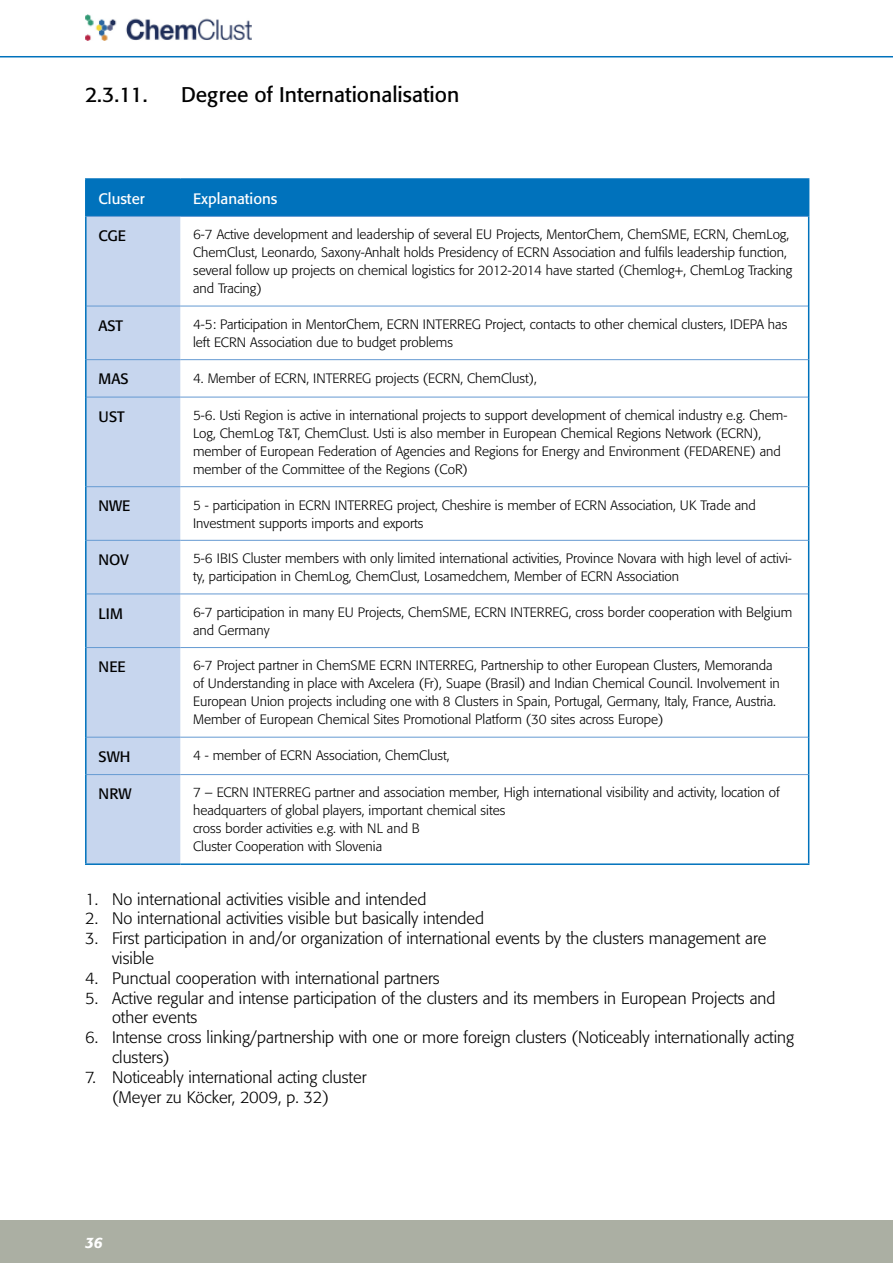
<style>
.page{position:relative;width:893px;height:1263px;background:#fff}
.page>*{position:absolute;margin:0;border:0;box-sizing:border-box;transform-origin:0 0}
.t1{font:21px "Formata";color:#000}
.t2{font:300 16.5px/19.8px "Formata";color:#000}
.t3{font:15px "Formata";color:#000}
.t4{font:15px "Formata";color:#fff}
.t5{font:italic 500 15px "Formata";color:#fff}
.t6{font:300 13.5px/18px "Formata";color:#000}
</style>
<div class="page">
<div style="left:0;top:1220px;width:893px;height:43px;background:#abafa3"></div>
<hr style="left:0;top:56px;width:893px;height:1px;background:#0072bc">
<div style="left:87px;top:180px;width:721px;height:36px;background:#0072bc"></div>
<div style="left:87px;top:217px;width:93px;height:646px;background:#c7d6ee"></div>
<hr style="left:87px;top:216px;width:93px;height:1px;background:#659ad2">
<hr style="left:180px;top:216px;width:628px;height:1px;background:#659ad2">
<hr style="left:87px;top:306px;width:93px;height:1px;background:#659ad2">
<hr style="left:180px;top:306px;width:628px;height:1px;background:#659ad2">
<hr style="left:87px;top:359px;width:93px;height:1px;background:#659ad2">
<hr style="left:180px;top:359px;width:628px;height:1px;background:#659ad2">
<hr style="left:87px;top:397px;width:93px;height:1px;background:#659ad2">
<hr style="left:180px;top:397px;width:628px;height:1px;background:#659ad2">
<hr style="left:87px;top:486px;width:93px;height:1px;background:#659ad2">
<hr style="left:180px;top:486px;width:628px;height:1px;background:#659ad2">
<hr style="left:87px;top:540px;width:93px;height:1px;background:#659ad2">
<hr style="left:180px;top:540px;width:628px;height:1px;background:#659ad2">
<hr style="left:87px;top:593px;width:93px;height:1px;background:#659ad2">
<hr style="left:180px;top:593px;width:628px;height:1px;background:#659ad2">
<hr style="left:87px;top:647px;width:93px;height:1px;background:#659ad2">
<hr style="left:180px;top:647px;width:628px;height:1px;background:#659ad2">
<hr style="left:87px;top:737px;width:93px;height:1px;background:#659ad2">
<hr style="left:180px;top:737px;width:628px;height:1px;background:#659ad2">
<hr style="left:87px;top:774px;width:93px;height:1px;background:#659ad2">
<hr style="left:180px;top:774px;width:628px;height:1px;background:#659ad2">
<hr style="left:85px;top:178px;width:95px;height:2px;background:#0072bc">
<hr style="left:85px;top:180px;width:2px;height:36px;background:#0072bc">
<hr style="left:180px;top:178px;width:629px;height:2px;background:#0072bc">
<hr style="left:808px;top:180px;width:1px;height:36px;background:#0072bc">
<hr style="left:85px;top:216px;width:2px;height:90px;background:#0072bc">
<hr style="left:808px;top:216px;width:1px;height:90px;background:#0072bc">
<hr style="left:85px;top:306px;width:2px;height:54px;background:#0072bc">
<hr style="left:808px;top:306px;width:1px;height:54px;background:#0072bc">
<hr style="left:85px;top:360px;width:2px;height:37px;background:#0072bc">
<hr style="left:808px;top:360px;width:1px;height:37px;background:#0072bc">
<hr style="left:85px;top:397px;width:2px;height:90px;background:#0072bc">
<hr style="left:808px;top:397px;width:1px;height:90px;background:#0072bc">
<hr style="left:85px;top:487px;width:2px;height:53px;background:#0072bc">
<hr style="left:808px;top:487px;width:1px;height:53px;background:#0072bc">
<hr style="left:85px;top:540px;width:2px;height:54px;background:#0072bc">
<hr style="left:808px;top:540px;width:1px;height:54px;background:#0072bc">
<hr style="left:85px;top:594px;width:2px;height:53px;background:#0072bc">
<hr style="left:808px;top:594px;width:1px;height:53px;background:#0072bc">
<hr style="left:85px;top:647px;width:2px;height:90px;background:#0072bc">
<hr style="left:808px;top:647px;width:1px;height:90px;background:#0072bc">
<hr style="left:85px;top:737px;width:2px;height:37px;background:#0072bc">
<hr style="left:808px;top:737px;width:1px;height:37px;background:#0072bc">
<hr style="left:85px;top:774px;width:2px;height:89px;background:#0072bc">
<hr style="left:808px;top:774px;width:1px;height:89px;background:#0072bc">
<hr style="left:85px;top:863px;width:95px;height:2px;background:#0072bc">
<hr style="left:180px;top:863px;width:629px;height:2px;background:#0072bc">
<img style="left:85px;top:15px;width:167px;height:25px">
<h1 class="t1" style="left:85px;top:82px;width:64px">2.3.11.</h1>
<h1 class="t1" style="left:181px;top:82px;width:280px">Degree of Internationalisation</h1>
<p class="t4" style="left:99px;top:189px;width:48px">Cluster</p>
<p class="t4" style="left:193px;top:189px;width:86px">Explanations</p>
<p class="t3" style="left:99px;top:227px;width:29px">CGE</p>
<p class="t6" style="left:193px;top:226px;width:601px">6-7 Active development and leadership of several EU Projects, MentorChem, ChemSME, ECRN, ChemLog, ChemClust, Leonardo, Saxony-Anhalt holds Presidency of ECRN Association and fulfils leadership function, several follow up projects on chemical logistics for 2012-2014 have started (Chemlog+, ChemLog Tracking and Tracing)</p>
<p class="t3" style="left:99px;top:316px;width:26px">AST</p>
<p class="t6" style="left:193px;top:315px;width:596px">4-5: Participation in MentorChem, ECRN INTERREG Project, contacts to other chemical clusters, IDEPA has left ECRN Association due to budget problems</p>
<p class="t3" style="left:99px;top:370px;width:31px">MAS</p>
<p class="t6" style="left:193px;top:369px;width:345px">4. Member of ECRN, INTERREG projects (ECRN, ChemClust),</p>
<p class="t3" style="left:99px;top:407px;width:27px">UST</p>
<p class="t6" style="left:193px;top:406px;width:596px">5-6. Usti Region is active in international projects to support development of chemical industry e.g. Chem-Log, ChemLog T&amp;T, ChemClust. Usti is also member in European Chemical Regions Network (ECRN), member of European Federation of Agencies and Regions for Energy and Environment (FEDARENE) and member of the Committee of the Regions (CoR)</p>
<p class="t3" style="left:99px;top:497px;width:33px">NWE</p>
<p class="t6" style="left:193px;top:496px;width:564px">5 - participation in ECRN INTERREG project, Cheshire is member of ECRN Association, UK Trade and<br>Investment supports imports and exports</p>
<p class="t3" style="left:99px;top:551px;width:32px">NOV</p>
<p class="t6" style="left:193px;top:549px;width:600px">5-6 IBIS Cluster members with only limited international activities, Province Novara with high level of activi&shy;ty, participation in ChemLog, ChemClust, Losamedchem, Member of ECRN Association</p>
<p class="t3" style="left:99px;top:604px;width:26px">LIM</p>
<p class="t6" style="left:193px;top:603px;width:601px">6-7 participation in many EU Projects, ChemSME, ECRN INTERREG, cross border cooperation with Belgium and Germany</p>
<p class="t3" style="left:99px;top:658px;width:29px">NEE</p>
<p class="t6" style="left:193px;top:657px;width:588px">6-7 Project partner in ChemSME ECRN INTERREG, Partnership to other European Clusters, Memoranda of Understanding in place with Axcelera (Fr), Suape (Brasil) and Indian Chemical Council. Involvement in European Union projects including one with 8 Clusters in Spain, Portugal, Germany, Italy, France, Austria.<br>Member of European Chemical Sites Promotional Platform (30 sites across Europe)</p>
<p class="t3" style="left:99px;top:747px;width:33px">SWH</p>
<p class="t6" style="left:193px;top:746px;width:258px">4 - member of ECRN Association, ChemClust,</p>
<p class="t3" style="left:99px;top:785px;width:35px">NRW</p>
<p class="t6" style="left:193px;top:784px;width:588px">7 – ECRN INTERREG partner and association member, High international visibility and activity, location of headquarters of global players, important chemical sites<br>cross border activities e.g. with NL and B<br>Cluster Cooperation with Slovenia</p>
<p class="t2" style="left:85px;top:889px;width:343px">1. No international activities visible and intended</p>
<p class="t2" style="left:85px;top:909px;width:401px">2. No international activities visible but basically intended</p>
<p class="t2" style="left:112px;top:929px;width:656px;text-indent:-27px">3. First participation in and/or organization of international events by the clusters management are visible</p>
<p class="t2" style="left:85px;top:968px;width:356px">4. Punctual cooperation with international partners</p>
<p class="t2" style="left:112px;top:988px;width:665px;text-indent:-27px">5. Active regular and intense participation of the clusters and its members in European Projects and other events</p>
<p class="t2" style="left:112px;top:1028px;width:683px;text-indent:-27px">6. Intense cross linking/partnership with one or more foreign clusters (Noticeably internationally acting clusters)</p>
<p class="t2" style="left:112px;top:1067px;width:256px;text-indent:-27px">7. Noticeably international acting cluster (Meyer zu Köcker, 2009, p. 32)</p>
<p class="t5" style="left:85px;top:1233px;width:19px">36</p>
</div>
